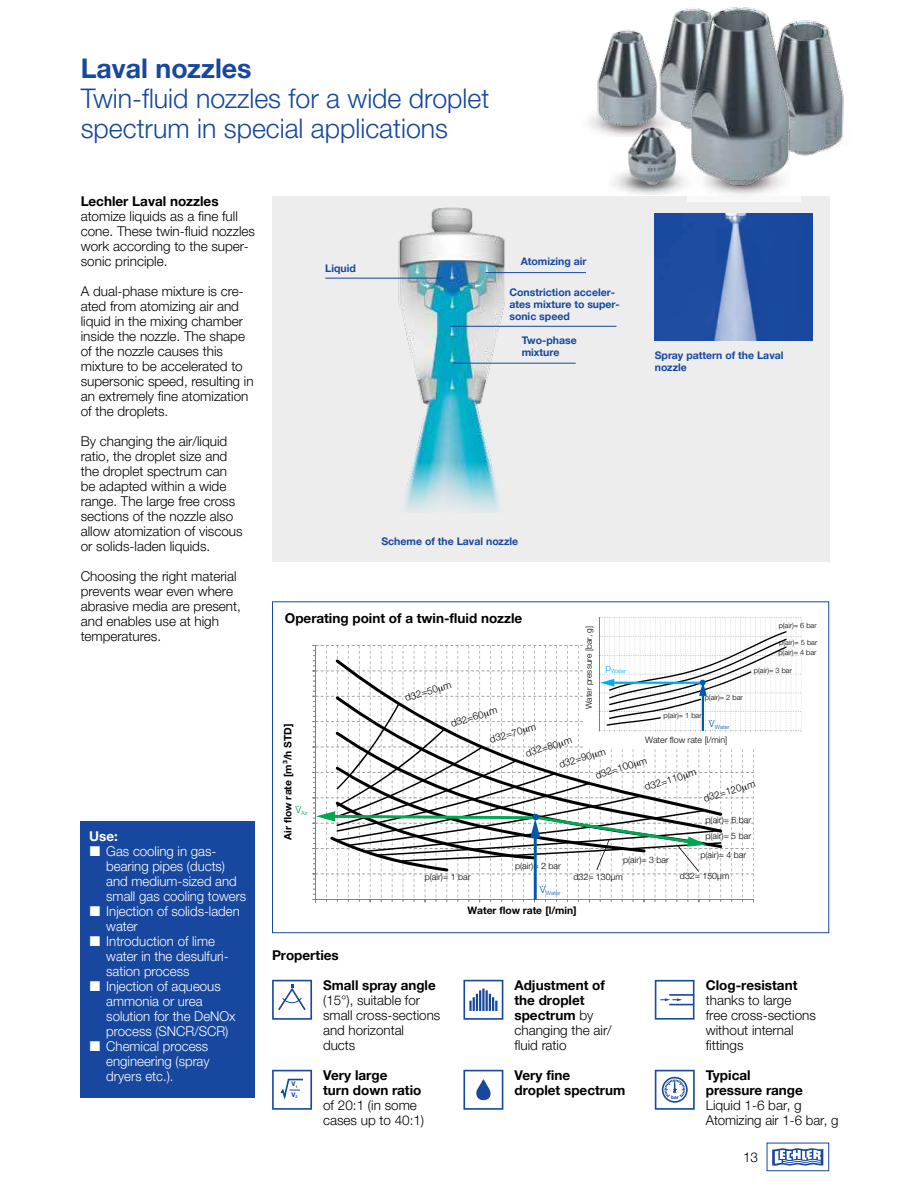
<style>
.page{position:relative;width:918px;height:1188px;background:#fff}
.page>*{position:absolute;margin:0;border:0;box-sizing:border-box;transform-origin:0 0}
.t1{font:300 27px/30px "Helvetica Neue LTW1 G";color:#17479e}
.t2{font:700 27px "Helvetica Neue LTW1 G";color:#17479e}
.t3{font:300 13.5px/15px "Helvetica Neue LTW1 G";color:#000}
.t4{font:300 13.5px/15px "Helvetica Neue LTW1 G";color:#fff}
.t5{font:700 13.5px/15px "Helvetica Neue LTW1 G";color:#000}
.t6{font:700 13.5px "Helvetica Neue LTW1 G";color:#fff}
.t7{font:700 10.5px/12px "Helvetica Neue LTW1 G";color:#17479e}
.t8{font:700 10.35px "Helvetica Neue LTW1 G";letter-spacing:-.005em;color:#000}
.t9{font:300 9.9px "Helvetica Neue LTW1 G";color:#000}
.t10{font:300 9.9px "Helvetica Neue LTW1 G";color:#005aaa}
.t11{font:300 9.9px "Helvetica Neue LTW1 G";color:#00a650}
.t12{font:300 8.85px "Helvetica Neue LTW1 G";letter-spacing:.005em;color:#000}
.t13{font:300 8.4px "Helvetica Neue LTW1 G";color:#000}
.t14{font:700 7.95px "Arial";letter-spacing:.005em;color:#000}
.t15{font:300 7.35px "Helvetica Neue LTW1 G";letter-spacing:.005em;color:#000}
.t16{font:700 6.45px/10.4px "Helvetica Neue LTW1 G";color:#17479e}
.t17{font:300 5.7px "Helvetica Neue LTW1 G";letter-spacing:.005em;color:#005aaa}
.t18{font:300 5.7px "Helvetica Neue LTW1 G";letter-spacing:.005em;color:#00aeef}
.t19{font:300 5.7px "Helvetica Neue LTW1 G";color:#00a650}
.t20{font:500 5.1px "Helvetica BQ";color:#17479e}
.s1{font-weight:300}
</style>
<div class="page">
<div style="left:767px;top:1143px;width:62px;height:28px;border:1px solid #17479e"></div>
<svg style="left:772px;top:1148px;width:51px;height:18px"></svg>
<div style="left:272px;top:196px;width:557px;height:366px;background:#ededee"></div>
<img style="left:392px;top:207px;width:127px;height:254px">
<div style="left:81px;top:821px;width:174px;height:277px;background:#17479e"></div>
<img style="left:655px;top:213px;width:157px;height:127px">
<hr style="left:325px;top:278px;width:117px;height:1px;background:#17479e">
<svg style="left:405px;top:461px;width:94px;height:51px"></svg>
<hr style="left:485px;top:272px;width:101px;height:1px;background:#17479e">
<hr style="left:453px;top:363px;width:123px;height:1px;background:#17479e">
<hr style="left:451px;top:326px;width:166px;height:1px;background:#17479e">
<img style="left:688px;top:192px;width:112px;height:10px">
<img style="left:688px;top:192px;width:15px;height:3px">
<img style="left:668px;top:13px;width:8px;height:100px">
<img style="left:589px;top:29px;width:79px;height:105px">
<img style="left:795px;top:20px;width:49px;height:136px">
<img style="left:676px;top:7px;width:119px;height:185px">
<img style="left:606px;top:113px;width:80px;height:82px">
<svg style="left:272px;top:980px;width:40px;height:40px"></svg>
<svg style="left:272px;top:1070px;width:40px;height:40px"></svg>
<svg style="left:463px;top:980px;width:40px;height:40px"></svg>
<svg style="left:463px;top:1070px;width:40px;height:40px"></svg>
<svg style="left:655px;top:980px;width:40px;height:40px"></svg>
<svg style="left:655px;top:1070px;width:40px;height:40px"></svg>
<svg style="left:312px;top:617px;width:489px;height:285px"></svg>
<h1 class="t2" style="left:81px;top:51px;width:172px">Laval nozzles</h1>
<h1 class="t1" style="left:81px;top:83px;width:410px">Twin-fluid nozzles for a wide droplet spectrum in special applications</h1>
<p class="t5" style="left:81px;top:194px;width:139px">Lechler Laval nozzles</p>
<p class="t3" style="left:81px;top:209px;width:176px">atomize liquids as a fine full cone. These twin-fluid nozzles work according to the super&shy;sonic principle.</p>
<p class="t3" style="left:81px;top:284px;width:174px">A dual-phase mixture is cre&shy;ated from atomizing air and liquid in the mixing chamber inside the nozzle. The shape of the nozzle causes this mixture to be accelerated to supersonic speed, resulting in an extremely fine atomization of the droplets.</p>
<p class="t3" style="left:81px;top:434px;width:163px">By changing the air/liquid ratio, the droplet size and the droplet spectrum can be adapted within a wide range. The large free cross sections of the nozzle also allow atomization of viscous or solids-laden liquids.</p>
<p class="t3" style="left:81px;top:569px;width:162px">Choosing the right material prevents wear even where abrasive media are present, and enables use at high temperatures.</p>
<p class="t6" style="left:89px;top:828px;width:30px">Use:</p>
<p class="t4" style="left:106px;top:844px;width:141px">Gas cooling in gas&shy;bearing pipes (ducts) and medium-sized and small gas cooling towers<br>Injection of solids-laden water<br>Introduction of lime water in the desulfuri&shy;sation process<br>Injection of aqueous ammonia or urea solution for the DeNOx process (SNCR/SCR)<br>Chemical process engineering (spray dryers etc.).</p>
<p class="t7" style="left:325px;top:262px;width:32px">Liquid</p>
<p class="t7" style="left:521px;top:256px;width:67px">Atomizing air</p>
<p class="t7" style="left:509px;top:286px;width:112px">Constriction acceler&shy;ates mixture to super&shy;sonic speed</p>
<p class="t7" style="left:522px;top:334px;width:57px">Two-phase mixture</p>
<p class="t7" style="left:655px;top:349px;width:130px">Spray pattern of the Laval nozzle</p>
<p class="t7" style="left:381px;top:535px;width:138px">Scheme of the Laval nozzle</p>
<p class="t5" style="left:285px;top:611px;width:239px">Operating point of a twin-fluid nozzle</p>
<p class="t15" style="left:779px;top:620px;width:40px">p(air)= 6 bar</p>
<p class="t13" style="left:584px;top:709px;width:85px;rotate:-90deg">Water pressure [bar, g]</p>
<p class="t15" style="left:779px;top:638px;width:40px">p(air)= 5 bar</p>
<p class="t15" style="left:778px;top:648px;width:40px">p(air)= 4 bar</p>
<p class="t18" style="left:605px;top:668px;width:22px"><sup>p</sup>Water</p>
<p class="t15" style="left:754px;top:666px;width:40px">p(air)= 3 bar</p>
<p class="t9" style="left:404px;top:692px;width:49px;rotate:-17deg">d32=50 m</p>
<p class="t9" style="left:449px;top:718px;width:49px;rotate:-17deg">d32=60 m</p>
<p class="t9" style="left:488px;top:734px;width:49px;rotate:-17deg">d32=70 m</p>
<p class="t15" style="left:705px;top:693px;width:40px">p(air)= 2 bar</p>
<p class="t15" style="left:664px;top:711px;width:40px">p(air)= 1 bar</p>
<p class="t10" style="left:710px;top:711px;width:4px">.</p>
<p class="t17" style="left:709px;top:723px;width:22px"><sup>V</sup>Water</p>
<p class="t8" style="left:282px;top:840px;width:118px;rotate:-90deg">Air flow rate [m³/h STD]</p>
<p class="t12" style="left:645px;top:734px;width:84px">Water flow rate [l/min]</p>
<p class="t9" style="left:524px;top:748px;width:49px;rotate:-17deg">d32=80 m</p>
<p class="t9" style="left:558px;top:759px;width:49px;rotate:-17deg">d32=90 m</p>
<p class="t9" style="left:594px;top:770px;width:55px;rotate:-17deg">d32=100 m</p>
<p class="t9" style="left:643px;top:781px;width:55px;rotate:-17deg">d32=110 m</p>
<p class="t9" style="left:702px;top:793px;width:55px;rotate:-17deg">d32=120 m</p>
<p class="t11" style="left:297px;top:797px;width:4px">.</p>
<p class="t19" style="left:295px;top:809px;width:14px"><sup>V</sup>Air</p>
<p class="t12" style="left:706px;top:815px;width:47px">p(air)= 6 bar</p>
<p class="t14" style="left:706px;top:815px;width:47px">p(air)= 6 bar</p>
<p class="t12" style="left:705px;top:831px;width:47px">p(air)= 5 bar</p>
<p class="t14" style="left:705px;top:831px;width:47px">p(air)= 5 bar</p>
<p class="t12" style="left:425px;top:872px;width:47px">p(air)= 1 bar</p>
<p class="t14" style="left:425px;top:872px;width:47px">p(air)= 1 bar</p>
<p class="t12" style="left:515px;top:860px;width:47px">p(air)= 2 bar</p>
<p class="t14" style="left:515px;top:861px;width:47px">p(air)= 2 bar</p>
<p class="t10" style="left:541px;top:877px;width:4px">.</p>
<p class="t17" style="left:540px;top:889px;width:22px"><sup>V</sup>Water</p>
<p class="t12" style="left:623px;top:854px;width:47px">p(air)= 3 bar</p>
<p class="t14" style="left:623px;top:855px;width:47px">p(air)= 3 bar</p>
<p class="t12" style="left:700px;top:850px;width:47px">p(air)= 4 bar</p>
<p class="t14" style="left:700px;top:850px;width:47px">p(air)= 4 bar</p>
<p class="t12" style="left:573px;top:872px;width:51px">d32= 130µm</p>
<p class="t12" style="left:680px;top:871px;width:51px">d32= 150µm</p>
<p class="t14" style="left:573px;top:872px;width:47px">d32= 130µm</p>
<p class="t14" style="left:680px;top:871px;width:47px">d32= 150µm</p>
<p class="t5" style="left:272px;top:947px;width:68px">Properties</p>
<p class="t16" style="left:292px;top:1079px;width:8px">V<sub>1<br></sub>V<sub>2</sub></p>
<p class="t5" style="left:323px;top:977px;width:114px">Small spray angle</p>
<p class="t3" style="left:323px;top:992px;width:119px">(15°), suitable for small cross-sections and horizontal<br>ducts</p>
<p class="t5" style="left:323px;top:1067px;width:100px">Very large<br>turn down ratio</p>
<p class="t3" style="left:323px;top:1097px;width:103px">of 20:1 (in some cases up to 40:1)</p>
<p class="t8" style="left:468px;top:904px;width:111px">Water flow rate [l/min]</p>
<p class="t5" style="left:514px;top:977px;width:99px">Adjustment of the droplet spectrum <span class="s1">by changing the air/ fluid ratio</span></p>
<p class="t5" style="left:514px;top:1067px;width:112px">Very fine<br>droplet spectrum</p>
<p class="t20" style="left:671px;top:1094px;width:9px">bar</p>
<p class="t5" style="left:706px;top:977px;width:93px">Clog-resistant</p>
<p class="t3" style="left:706px;top:992px;width:112px">thanks to large free cross-sections without internal fittings</p>
<p class="t5" style="left:706px;top:1067px;width:99px">Typical pressure range</p>
<p class="t3" style="left:706px;top:1097px;width:134px">Liquid 1-6 bar, g<br>Atomizing air 1-6 bar, g</p>
<p class="t3" style="left:743px;top:1149px;width:17px">13</p>
</div>
